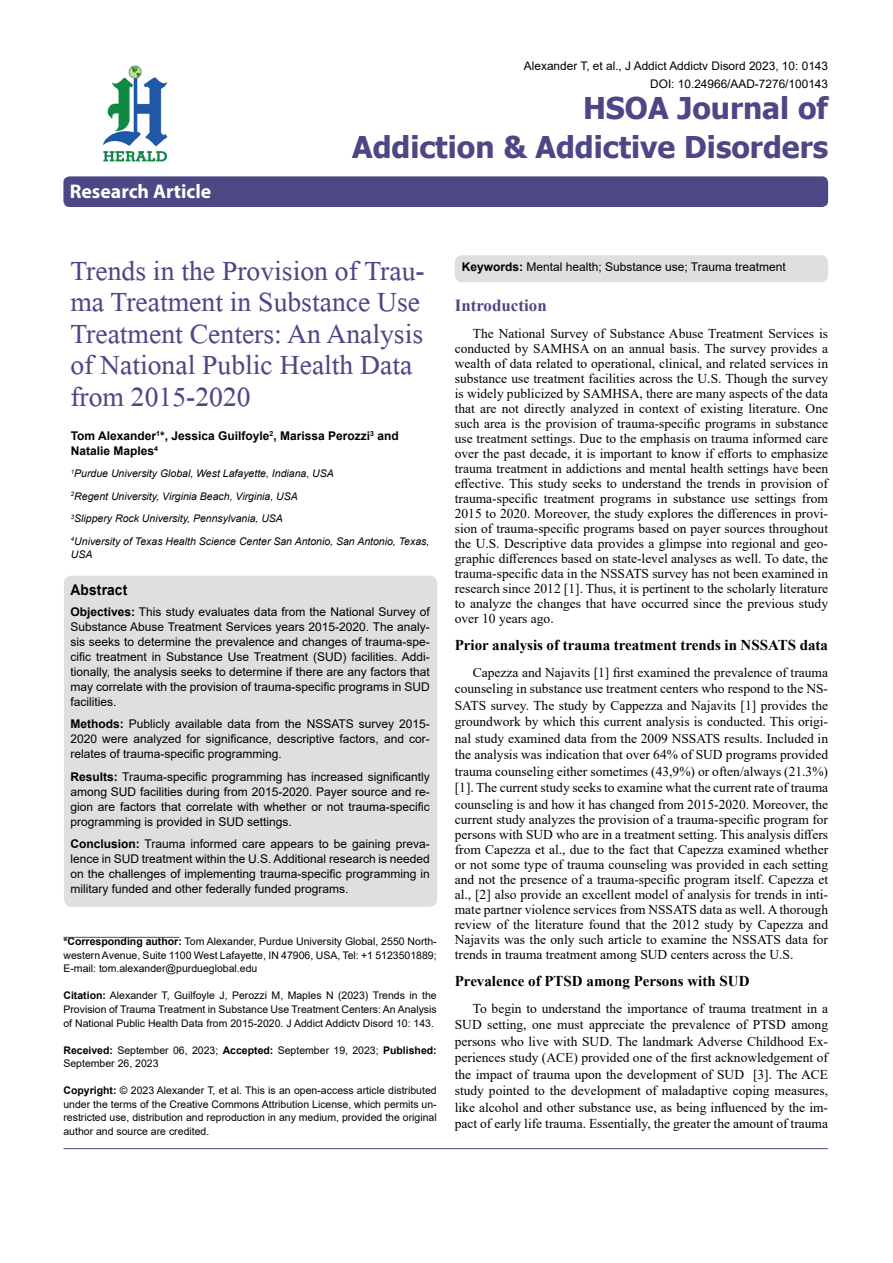
<style>
.page{position:relative;width:893px;height:1263px;background:#fff}
.page>*{position:absolute;margin:0;border:0;box-sizing:border-box;transform-origin:0 0}
.t1{font:41.25px/31.5px "Microsoft Himalaya";color:#4d4785}
.t2{font:700 30px/39px "Tahoma";color:#4d4785;text-align:right}
.t3{font:700 19.8px "Myriad Hebrew";color:#fff}
.t4{font:700 16.95px "Times New Roman";color:#4d4785}
.t5{font:700 15px "Times New Roman";color:#000}
.t6{font:700 14.85px "Arial";letter-spacing:.015em;color:#000;scale:.93 1}
.t7{font:13.5px/15px "Times New Roman";color:#000;text-align:justify}
.t8{font:12px/15px "Arial";color:#000;text-align:justify}
.t9{font:700 12px/15px "Arial";color:#000}
.t10{font:11.85px/18px "Arial";color:#000;text-align:right}
.t11{font:10.5px/13.5px "Arial";color:#000;text-align:justify}
.t12{font:italic 10.5px/22.5px "Arial";color:#000}
.s1{font-weight:700}
</style>
<div class="page">
<div style="left:63px;top:176px;width:765px;height:31px;background:#4d4785;border-radius:6px"></div>
<hr style="left:63px;top:937px;width:117px;height:1px;background:#4d4785">
<img style="left:102px;top:65px;width:66px;height:97px">
<hr style="left:63px;top:1148px;width:765px;height:1px;background:#4d4785">
<div style="left:64px;top:576px;width:373px;height:331px;background:#dedfe0;border-radius:8px"></div>
<div style="left:455px;top:255px;width:373px;height:27px;background:#dedfe0;border-radius:8px"></div>
<h3 class="t3" style="left:70px;top:180px;width:143px">Research Article</h3>
<p class="t10" style="left:524px;top:57px;width:306px">Alexander T, et al., J Addict Addictv Disord 2023, 10: 0143<br>DOI: 10.24966/AAD-7276/100143</p>
<h2 class="t2" style="left:352px;top:89px;width:478px">HSOA Journal of<br>Addiction &amp; Addictive Disorders</h2>
<h1 class="t1" style="left:70px;top:250px;width:356px">Trends in the Provision of Trau&shy;ma Treatment in Substance Use<br>Treatment Centers: An Analysis of National Public Health Data from 2015-2020</h1>
<p class="t9" style="left:71px;top:428px;width:329px">Tom Alexander<sup>1</sup>*, Jessica Guilfoyle<sup>2</sup>, Marissa Perozzi<sup>3</sup> and<br>Natalie Maples<sup>4</sup></p>
<p class="t12" style="left:71px;top:462px;width:360px"><sup>1</sup>Purdue University Global, West Lafayette, Indiana, USA<br><sup>2</sup>Regent University, Virginia Beach, Virginia, USA<br><sup>3</sup>Slippery Rock University, Pennsylvania, USA<br><sup>4</sup>University of Texas Health Science Center San Antonio, San Antonio, Texas,</p>
<p class="t12" style="left:71px;top:543px;width:23px">USA</p>
<p class="t6" style="left:70px;top:579px;width:63px">Abstract</p>
<p class="t8" style="left:70px;top:604px;width:361px"><span class="s1">Objectives:</span> This study evaluates data from the National Survey of Substance Abuse Treatment Services years 2015-2020. The analy&shy;sis seeks to determine the prevalence and changes of trauma-spe&shy;cific treatment in Substance Use Treatment (SUD) facilities. Addi&shy;tionally, the analysis seeks to determine if there are any factors that may correlate with the provision of trauma-specific programs in SUD facilities.</p>
<p class="t8" style="left:70px;top:716px;width:361px"><span class="s1">Methods:</span> Publicly available data from the NSSATS survey 2015- 2020 were analyzed for significance, descriptive factors, and cor&shy;relates of trauma-specific programming.</p>
<p class="t8" style="left:70px;top:769px;width:361px"><span class="s1">Results:</span> Trauma-specific programming has increased significantly among SUD facilities during from 2015-2020. Payer source and re&shy;gion are factors that correlate with whether or not trauma-specific programming is provided in SUD settings.</p>
<p class="t8" style="left:70px;top:836px;width:361px"><span class="s1">Conclusion:</span> Trauma informed care appears to be gaining preva&shy;lence in SUD treatment within the U.S. Additional research is needed on the challenges of implementing trauma-specific programming in military funded and other federally funded programs.</p>
<p class="t11" style="left:63px;top:935px;width:375px"><span class="s1">*Corresponding author:</span> Tom Alexander, Purdue University Global, 2550 North&shy;western Avenue, Suite 1100 West Lafayette, IN 47906, USA, Tel: +1 5123501889; E-mail: tom.alexander@purdueglobal.edu</p>
<p class="t11" style="left:63px;top:989px;width:375px"><span class="s1">Citation:</span> Alexander T, Guilfoyle J, Perozzi M, Maples N (2023) Trends in the Provision of Trauma Treatment in Substance Use Treatment Centers: An Analysis of National Public Health Data from 2015-2020. J Addict Addictv Disord 10: 143.</p>
<p class="t11" style="left:63px;top:1043px;width:375px"><span class="s1">Received:</span> September 06, 2023; <span class="s1">Accepted:</span> September 19, 2023; <span class="s1">Published:<br></span>September 26, 2023</p>
<p class="t11" style="left:63px;top:1083px;width:375px"><span class="s1">Copyright:</span> © 2023 Alexander T, et al. This is an open-access article distributed under the terms of the Creative Commons Attribution License, which permits un&shy;restricted use, distribution and reproduction in any medium, provided the original author and source are credited.</p>
<p class="t8" style="left:462px;top:259px;width:326px"><span class="s1">Keywords:</span> Mental health; Substance use; Trauma treatment</p>
<p class="t4" style="left:455px;top:293px;width:93px">Introduction</p>
<p class="t7" style="left:455px;top:325px;width:375px;text-indent:18px">The National Survey of Substance Abuse Treatment Services is conducted by SAMHSA on an annual basis. The survey provides a wealth of data related to operational, clinical, and related services in substance use treatment facilities across the U.S. Though the survey is widely publicized by SAMHSA, there are many aspects of the data that are not directly analyzed in context of existing literature. One such area is the provision of trauma-specific programs in substance use treatment settings. Due to the emphasis on trauma informed care over the past decade, it is important to know if efforts to emphasize trauma treatment in addictions and mental health settings have been effective. This study seeks to understand the trends in provision of trauma-specific treatment programs in substance use settings from 2015 to 2020. Moreover, the study explores the differences in provi&shy;sion of trauma-specific programs based on payer sources throughout the U.S. Descriptive data provides a glimpse into regional and geo&shy;graphic differences based on state-level analyses as well. To date, the trauma-specific data in the NSSATS survey has not been examined in research since 2012 [1]. Thus, it is pertinent to the scholarly literature to analyze the changes that have occurred since the previous study over 10 years ago.</p>
<p class="t5" style="left:455px;top:634px;width:375px">Prior analysis of trauma treatment trends in NSSATS data</p>
<p class="t7" style="left:455px;top:664px;width:375px;line-height:16.5px;text-indent:18px">Capezza and Najavits [1] first examined the prevalence of trauma counseling in substance use treatment centers who respond to the NS-SATS survey. The study by Cappezza and Najavits [1] provides the groundwork by which this current analysis is conducted. This origi&shy;nal study examined data from the 2009 NSSATS results. Included in the analysis was indication that over 64% of SUD programs provided trauma counseling either sometimes (43,9%) or often/always (21.3%) [1]. The current study seeks to examine what the current rate of trauma counseling is and how it has changed from 2015-2020. Moreover, the</p>
<p class="t7" style="left:455px;top:811px;width:375px">current study analyzes the provision of a trauma-specific program for persons with SUD who are in a treatment setting. This analysis differs from Capezza et al., due to the fact that Capezza examined whether or not some type of trauma counseling was provided in each setting and not the presence of a trauma-specific program itself. Capezza et al., [2] also provide an excellent model of analysis for trends in inti&shy;mate partner violence services from NSSATS data as well. A thorough review of the literature found that the 2012 study by Capezza and Najavits was the only such article to examine the NSSATS data for trends in trauma treatment among SUD centers across the U.S.</p>
<p class="t5" style="left:455px;top:970px;width:296px">Prevalence of PTSD among Persons with SUD</p>
<p class="t7" style="left:455px;top:1000px;width:375px;line-height:16.5px;text-indent:18px">To begin to understand the importance of trauma treatment in a SUD setting, one must appreciate the prevalence of PTSD among persons who live with SUD. The landmark Adverse Childhood Ex&shy;periences study (ACE) provided one of the first acknowledgement of the impact of trauma upon the development of SUD [3]. The ACE study pointed to the development of maladaptive coping measures, like alcohol and other substance use, as being influenced by the im&shy;pact of early life trauma. Essentially, the greater the amount of trauma</p>
</div>
